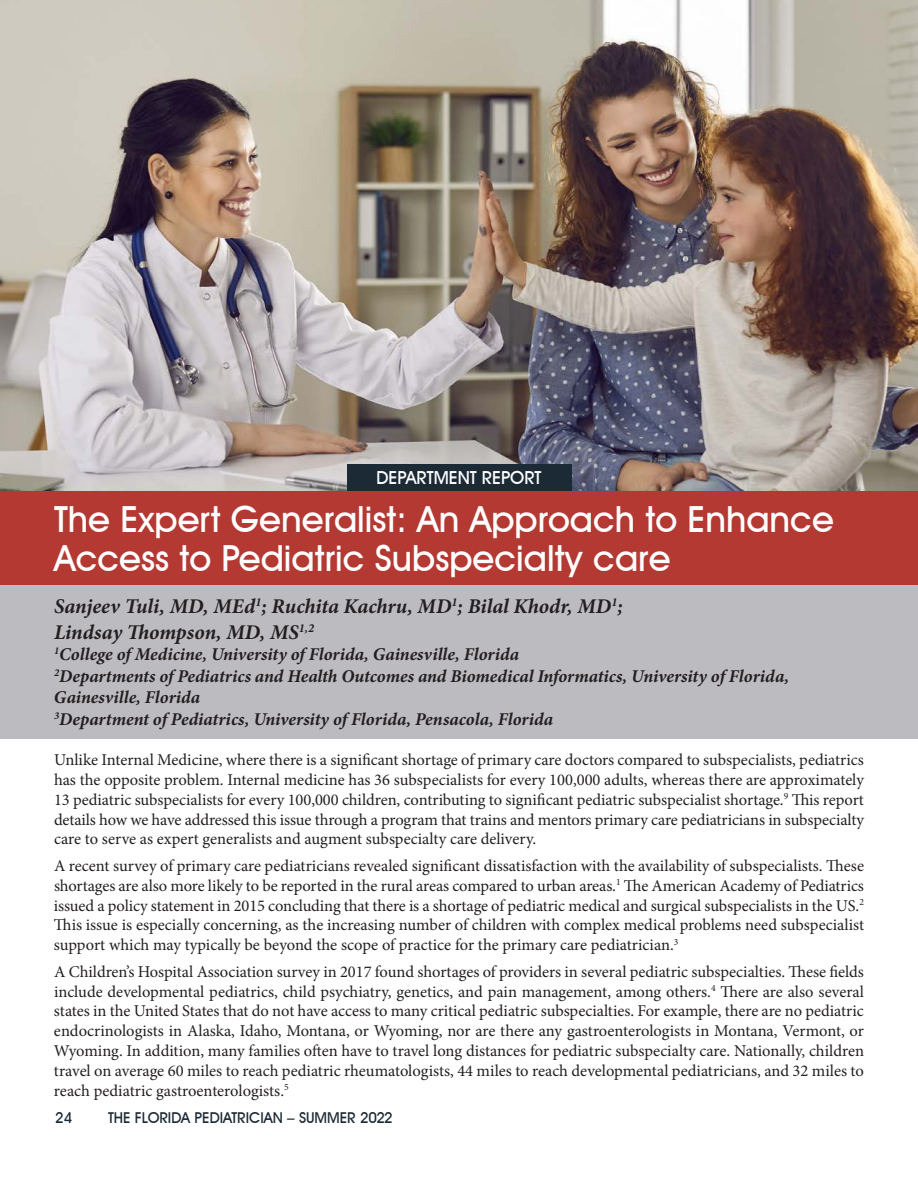
<style>
.page{position:relative;width:918px;height:1188px;background:#fff}
.page>*{position:absolute;margin:0;border:0;box-sizing:border-box;transform-origin:0 0}
.Article_Title{font:500 36px/39px "Avant Garde IT Cby BT";color:#fff}
.t1{font:italic 700 21px/25.2px "Minion Pro";letter-spacing:-.005em;color:#231f20}
.t2{font:italic 700 18px/21.6px "Minion Pro";color:#231f20}
.Article_Title-2{font:500 18px "Avant Garde IT Cby BT";color:#fff}
.t3{font:16.5px/19.8px "Minion Pro";color:#231f20;text-align:justify}
.t4{font:500 15px "Avant Garde IT Cby BT";color:#1c2a35}
</style>
<div class="page">
<img style="left:0;top:0;width:918px;height:491px">
<div style="left:0;top:491px;width:918px;height:94px;background:#b43933"></div>
<div style="left:347px;top:464px;width:224px;height:27px;background:#1c2a35"></div>
<div style="left:0;top:585px;width:918px;height:153px;background:#bcbbc0"></div>
<p class="Article_Title-2" style="left:376px;top:467px;width:167px">DEPARTMENT REPORT</p>
<p class="Article_Title" style="left:54px;top:499px;width:781px">The Expert Generalist: An Approach to Enhance<br>Access to Pediatric Subspecialty care</p>
<p class="t1" style="left:54px;top:594px;width:570px">Sanjeev Tuli, MD, MEd<sup>1</sup>; Ruchita Kachru, MD<sup>1</sup>; Bilal Khodr, MD<sup>1</sup>;<br>Lindsay Thompson, MD, MS<sup>1,2</sup></p>
<p class="t2" style="left:54px;top:643px;width:737px"><sup>1</sup>College of Medicine, University of Florida, Gainesville, Florida<br><sup>2</sup>Departments of Pediatrics and Health Outcomes and Biomedical Informatics, University of Florida, Gainesville, Florida<br><sup>3</sup>Department of Pediatrics, University of Florida, Pensacola, Florida</p>
<p class="t3" style="left:54px;top:750px;width:812px">Unlike Internal Medicine, where there is a significant shortage of primary care doctors compared to subspecialists, pediatrics has the opposite problem. Internal medicine has 36 subspecialists for every 100,000 adults, whereas there are approximately 13 pediatric subspecialists for every 100,000 children, contributing to significant pediatric subspecialist shortage.<sup>9</sup> This report details how we have addressed this issue through a program that trains and mentors primary care pediatricians in subspecialty care to serve as expert generalists and augment subspecialty care delivery.</p>
<p class="t3" style="left:54px;top:856px;width:812px">A recent survey of primary care pediatricians revealed significant dissatisfaction with the availability of subspecialists. These shortages are also more likely to be reported in the rural areas compared to urban areas.<sup>1</sup> The American Academy of Pediatrics issued a policy statement in 2015 concluding that there is a shortage of pediatric medical and surgical subspecialists in the US.<sup>2<br></sup>This issue is especially concerning, as the increasing number of children with complex medical problems need subspecialist support which may typically be beyond the scope of practice for the primary care pediatrician.<sup>3</sup></p>
<p class="t3" style="left:54px;top:962px;width:812px">A Children’s Hospital Association survey in 2017 found shortages of providers in several pediatric subspecialties. These fields include developmental pediatrics, child psychiatry, genetics, and pain management, among others.<sup>4</sup> There are also several states in the United States that do not have access to many critical pediatric subspecialties. For example, there are no pediatric endocrinologists in Alaska, Idaho, Montana, or Wyoming, nor are there any gastroenterologists in Montana, Vermont, or Wyoming. In addition, many families often have to travel long distances for pediatric subspecialty care. Nationally, children travel on average 60 miles to reach pediatric rheumatologists, 44 miles to reach developmental pediatricians, and 32 miles to reach pediatric gastroenterologists.<sup>5</sup></p>
<p class="t4" style="left:55px;top:1109px;width:19px">24</p>
<p class="t4" style="left:108px;top:1109px;width:286px">THE FLORIDA PEDIATRICIAN – SUMMER 2022</p>
</div>
